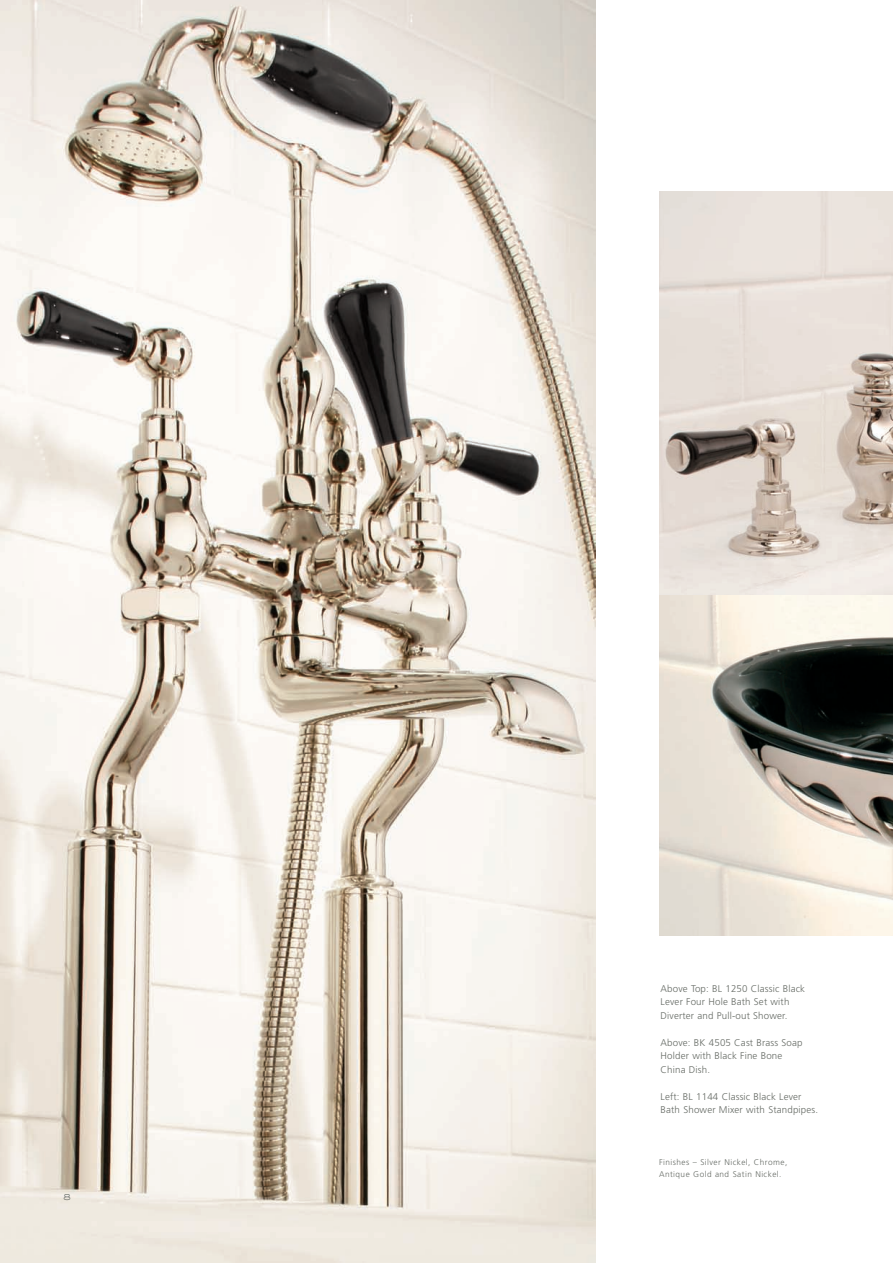
<style>
.page{position:relative;width:893px;height:1263px;background:#fff}
.page>*{position:absolute;margin:0;border:0;box-sizing:border-box;transform-origin:0 0}
.t1{font:300 9.75px/13.5px "Frutiger";letter-spacing:.015em;color:#666b65}
.t2{font:300 9px "AT Sackers Gothic";color:#666b65}
.t3{font:300 8.25px/12px "Frutiger";letter-spacing:.055em;color:#666b65}
</style>
<div class="page">
<img style="left:0;top:0;width:595px;height:1263px">
<img style="left:659px;top:191px;width:234px;height:404px">
<svg style="left:659px;top:595px;width:234px;height:340px;background:#b7b2a9"></svg>
<p class="t2" style="left:63px;top:1193px;width:10px">8</p>
<p class="t1" style="left:661px;top:982px;width:146px">Above Top: BL 1250 Classic Black<br>Lever Four Hole Bath Set with<br>Diverter and Pull-out Shower.</p>
<p class="t1" style="left:661px;top:1036px;width:144px">Above: BK 4505 Cast Brass Soap<br>Holder with Black Fine Bone<br>China Dish.</p>
<p class="t1" style="left:661px;top:1090px;width:159px">Left: BL 1144 Classic Black Lever<br>Bath Shower Mixer with Standpipes.</p>
<p class="t3" style="left:659px;top:1157px;width:130px">Finishes – Silver Nickel, Chrome,<br>Antique Gold and Satin Nickel.</p>
</div>
